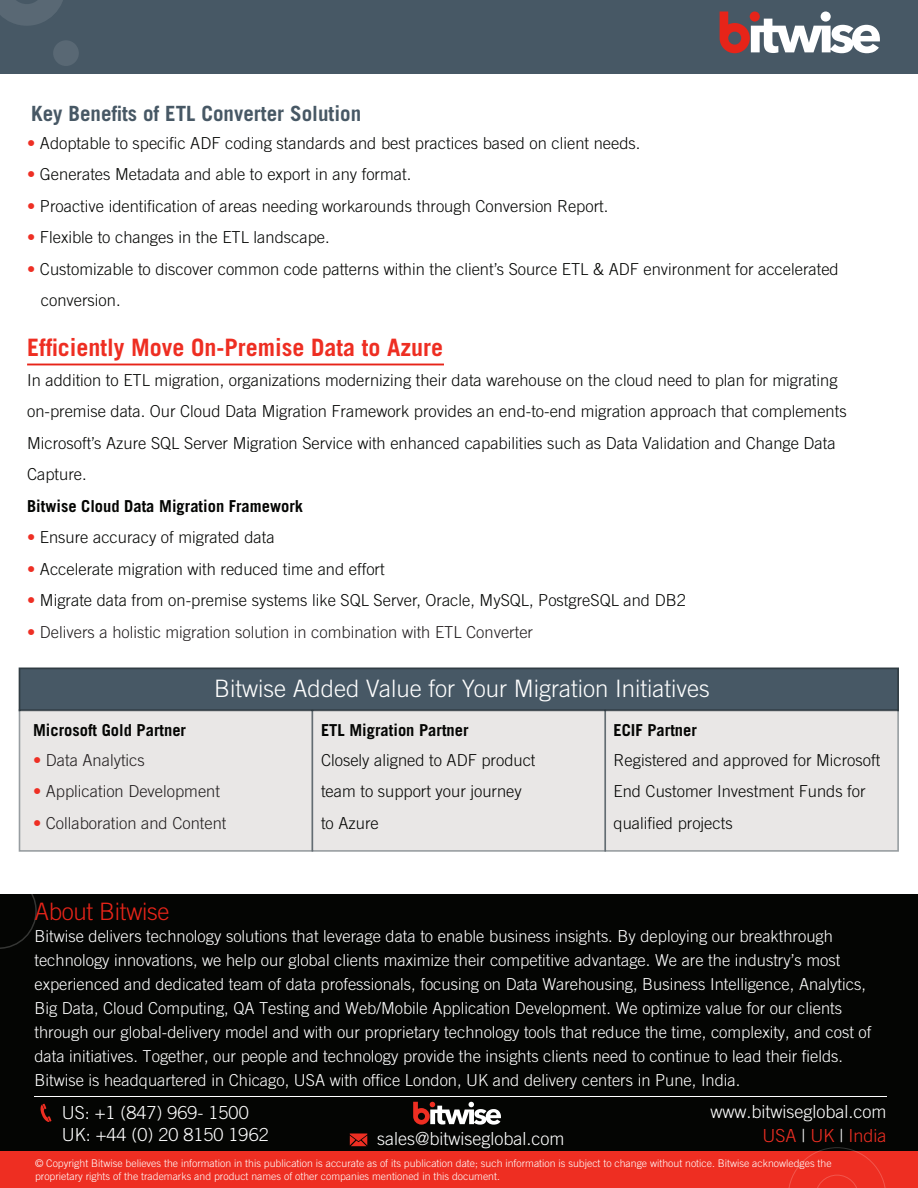
<style>
.page{position:relative;width:918px;height:1188px;background:#fff}
.page>*{position:absolute;margin:0;border:0;box-sizing:border-box;transform-origin:0 0}
.t1{font:300 24px "Trade Gothic LT Std";color:#fefefe}
.t2{font:700 24px "Trade Gothic LT Std";color:#ee2e22}
.t3{font:300 24px "Trade Gothic LT Std";letter-spacing:-.015em;color:#e72419}
.t4{font:700 21px "Trade Gothic LT Std";color:#475865}
.t5{font:300 18px "Trade Gothic LT Std";color:#fff}
.t6{font:300 18px "Trade Gothic LT Std";color:#ee2e22}
.t7{font:300 16.5px/31.5px "Trade Gothic LT Std";color:#040503}
.t8{font:300 16.5px/24px "Trade Gothic LT Std";color:#fff}
.t9{font:300 16.5px "Trade Gothic LT Std";color:#231f20}
.t10{font:700 16.5px "Trade Gothic LT Std";color:#040503}
.t11{font:300 10.5px/12.6px "Trade Gothic LT Std";color:#fff}
.s1{color:#ee2f24}
.s2{color:#fdfdfd}
.s3{color:#fff}
</style>
<div class="page">
<div style="left:0;top:0;width:918px;height:74px;background:#475865"></div>
<svg style="left:0;top:0;width:63px;height:26px"></svg>
<div style="left:53px;top:40px;width:26px;height:26px;background:#596874;border-radius:50%"></div>
<svg style="left:720px;top:11px;width:160px;height:42px"></svg>
<div style="left:19px;top:668px;width:880px;height:43px;background:#475865;border:2px solid #303c43"></div>
<div style="left:19px;top:709px;width:294px;height:143px;background:#e9e7e6;border:2px solid #303c43"></div>
<div style="left:312px;top:709px;width:294px;height:143px;background:#e9e7e6;border:2px solid #303c43"></div>
<div style="left:604px;top:709px;width:295px;height:143px;background:#e9e7e6;border:2px solid #303c43"></div>
<div style="left:0;top:894px;width:918px;height:294px;background:#040503"></div>
<div style="left:0;top:1152px;width:918px;height:36px;background:#ee2e22"></div>
<svg style="left:0;top:894px;width:37px;height:55px"></svg>
<svg style="left:788px;top:1147px;width:98px;height:41px"></svg>
<hr style="left:34px;top:1096px;width:852px;height:1px;background:#fff">
<svg style="left:413px;top:1102px;width:88px;height:23px"></svg>
<svg style="left:350px;top:1133px;width:17px;height:13px"></svg>
<svg style="left:40px;top:1104px;width:12px;height:18px"></svg>
<hr style="left:27px;top:364px;width:417px;height:1px;background:#e72419">
<p class="t4" style="left:31px;top:100px;width:332px">Key Benefits of ETL Converter Solution</p>
<p class="t7" style="left:27px;top:127px;width:615px"><span class="s1">•</span> Adoptable to specific ADF coding standards and best practices based on client needs.</p>
<p class="t7" style="left:27px;top:159px;width:386px"><span class="s1">•</span> Generates Metadata and able to export in any format.</p>
<p class="t7" style="left:27px;top:190px;width:583px"><span class="s1">•</span> Proactive identification of areas needing workarounds through Conversion Report.</p>
<p class="t7" style="left:27px;top:222px;width:304px"><span class="s1">•</span> Flexible to changes in the ETL landscape.</p>
<p class="t7" style="left:41px;top:253px;width:799px;text-indent:-14px"><span class="s1">•</span> Customizable to discover common code patterns within the client’s Source ETL &amp; ADF environment for accelerated conversion.</p>
<h1 class="t2" style="left:27px;top:333px;width:418px">Efficiently Move On-Premise Data to Azure</h1>
<p class="t7" style="left:27px;top:364px;width:821px">In addition to ETL migration, organizations modernizing their data warehouse on the cloud need to plan for migrating on-premise data. Our Cloud Data Migration Framework provides an end-to-end migration approach that complements Microsoft’s Azure SQL Server Migration Service with enhanced capabilities such as Data Validation and Change Data Capture.</p>
<p class="t10" style="left:27px;top:496px;width:277px">Bitwise Cloud Data Migration Framework</p>
<p class="t7" style="left:27px;top:521px;width:249px"><span class="s1">•</span> Ensure accuracy of migrated data</p>
<p class="t7" style="left:27px;top:553px;width:359px"><span class="s1">•</span> Accelerate migration with reduced time and effort</p>
<p class="t7" style="left:27px;top:584px;width:660px"><span class="s1">•</span> Migrate data from on-premise systems like SQL Server, Oracle, MySQL, PostgreSQL and DB2</p>
<p class="t9" style="left:27px;top:622px;width:508px"><span class="s1">•</span> Delivers a holistic migration solution in combination with ETL Converter</p>
<h1 class="t1" style="left:214px;top:674px;width:497px">Bitwise Added Value for Your Migration Initiatives</h1>
<p class="t10" style="left:33px;top:720px;width:155px">Microsoft Gold Partner</p>
<p class="t9" style="left:33px;top:750px;width:113px"><span class="s1">•</span> Data Analytics</p>
<p class="t9" style="left:33px;top:782px;width:189px"><span class="s1">•</span> Application Development</p>
<p class="t9" style="left:33px;top:813px;width:195px"><span class="s1">•</span> Collaboration and Content</p>
<p class="t10" style="left:321px;top:720px;width:149px">ETL Migration Partner</p>
<p class="t7" style="left:321px;top:744px;width:216px">Closely aligned to ADF product team to support your journey to Azure</p>
<p class="t10" style="left:614px;top:720px;width:85px">ECIF Partner</p>
<p class="t7" style="left:614px;top:744px;width:268px">Registered and approved for Microsoft<br>End Customer Investment Funds for qualified projects</p>
<h1 class="t3" style="left:34px;top:897px;width:136px">About Bitwise</h1>
<p class="t8" style="left:34px;top:924px;width:839px">Bitwise delivers technology solutions that leverage data to enable business insights. By deploying our breakthrough technology innovations, we help our global clients maximize their competitive advantage. We are the industry’s most experienced and dedicated team of data professionals, focusing on Data Warehousing, Business Intelligence, Analytics, Big Data, Cloud Computing, QA Testing and Web/Mobile Application Development. We optimize value for our clients through our global-delivery model and with our proprietary technology tools that reduce the time, complexity, and cost of data initiatives. Together, our people and technology provide the insights clients need to continue to lead their fields.<br>Bitwise is headquartered in Chicago, USA with office London, UK and delivery centers in Pune, India.</p>
<p class="t5" style="left:62px;top:1102px;width:188px">US: +1 (847) 969- 1500</p>
<p class="t5" style="left:710px;top:1101px;width:178px">www.bitwiseglobal.com</p>
<p class="t5" style="left:62px;top:1124px;width:208px">UK: +44 (0) 20 8150 1962</p>
<p class="t6" style="left:762px;top:1125px;width:126px">USA <span class="s2">|</span> UK <span class="s3">|</span> India</p>
<p class="t5" style="left:377px;top:1128px;width:189px">sales@bitwiseglobal.com</p>
<p class="t11" style="left:35px;top:1157px;width:798px">© Copyright Bitwise believes the information in this publication is accurate as of its publication date; such information is subject to change without notice. Bitwise acknowledges the proprietary rights of the trademarks and product names of other companies mentioned in this document.</p>
</div>
